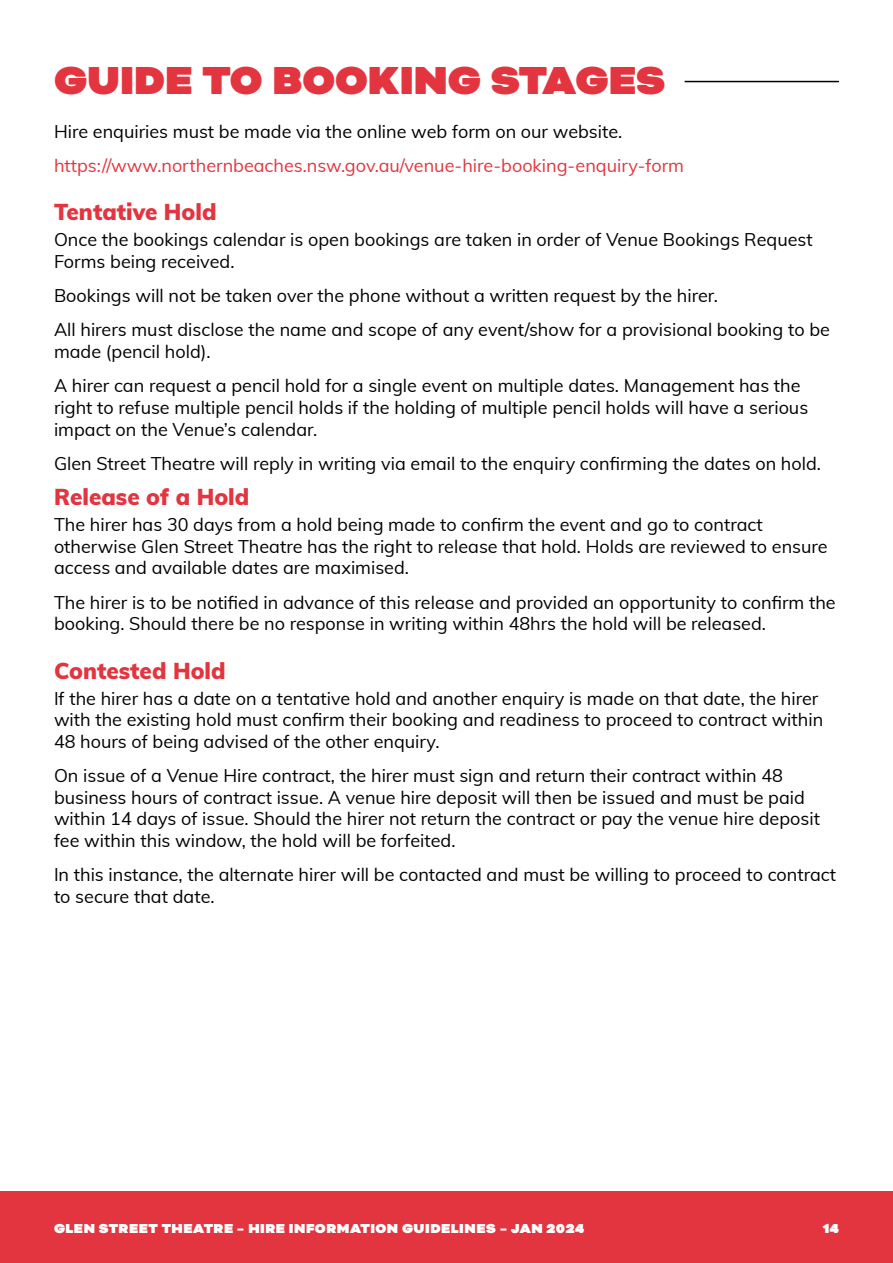
<style>
.page{position:relative;width:893px;height:1263px;background:#fff}
.page>*{position:absolute;margin:0;border:0;box-sizing:border-box;transform-origin:0 0}
.t1{font:900 45px "Bicyclette";color:#e3353f}
.t2{font:900 22.5px "Muli";color:#e3353f}
.t3{font:18px/21.6px "Muli";color:#000}
.t4{font:18px "Muli";color:#e3353f}
.t5{font:900 15px "Bicyclette";letter-spacing:.035em;color:#fff}
</style>
<div class="page">
<div style="left:0;top:1192px;width:893px;height:71px;background:#e3353f"></div>
<hr style="left:685px;top:81px;width:154px;height:1px;background:#000">
<h1 class="t1" style="left:54px;top:53px;width:613px">GUIDE TO BOOKING STAGES</h1>
<p class="t3" style="left:54px;top:119px;width:570px">Hire enquiries must be made via the online web form on our website.</p>
<p class="t4" style="left:54px;top:152px;width:632px">https://www.northernbeaches.nsw.gov.au/venue-hire-booking-enquiry-form</p>
<p class="t2" style="left:54px;top:195px;width:164px">Tentative Hold</p>
<p class="t3" style="left:54px;top:228px;width:760px">Once the bookings calendar is open bookings are taken in order of Venue Bookings Request<br>Forms being received.</p>
<p class="t3" style="left:54px;top:277px;width:777px;line-height:34.3px">Bookings will not be taken over the phone without a written request by the hirer.<br>All hirers must disclose the name and scope of any event/show for a provisional booking to be</p>
<p class="t3" style="left:54px;top:333px;width:748px;line-height:34.3px">made (pencil hold).<br>A hirer can request a pencil hold for a single event on multiple dates. Management has the</p>
<p class="t3" style="left:54px;top:396px;width:756px">right to refuse multiple pencil holds if the holding of multiple pencil holds will have a serious impact on the Venue’s calendar.</p>
<p class="t3" style="left:54px;top:452px;width:768px">Glen Street Theatre will reply in writing via email to the enquiry confirming the dates on hold.</p>
<p class="t2" style="left:54px;top:481px;width:197px">Release of a Hold</p>
<p class="t3" style="left:54px;top:513px;width:775px">The hirer has 30 days from a hold being made to confirm the event and go to contract otherwise Glen Street Theatre has the right to release that hold. Holds are reviewed to ensure access and available dates are maximised.</p>
<p class="t3" style="left:54px;top:591px;width:783px">The hirer is to be notified in advance of this release and provided an opportunity to confirm the booking. Should there be no response in writing within 48hrs the hold will be released.</p>
<p class="t2" style="left:54px;top:654px;width:173px">Contested Hold</p>
<p class="t3" style="left:54px;top:686px;width:771px">If the hirer has a date on a tentative hold and another enquiry is made on that date, the hirer with the existing hold must confirm their booking and readiness to proceed to contract within<br>48 hours of being advised of the other enquiry.</p>
<p class="t3" style="left:54px;top:764px;width:767px">On issue of a Venue Hire contract, the hirer must sign and return their contract within 48 business hours of contract issue. A venue hire deposit will then be issued and must be paid within 14 days of issue. Should the hirer not return the contract or pay the venue hire deposit fee within this window, the hold will be forfeited.</p>
<p class="t3" style="left:54px;top:863px;width:784px">In this instance, the alternate hirer will be contacted and must be willing to proceed to contract to secure that date.</p>
<p class="t5" style="left:54px;top:1219px;width:532px">GLEN STREET THEATRE – HIRE INFORMATION GUIDELINES – JAN 2024</p>
<p class="t5" style="left:823px;top:1220px;width:18px">14</p>
</div>
